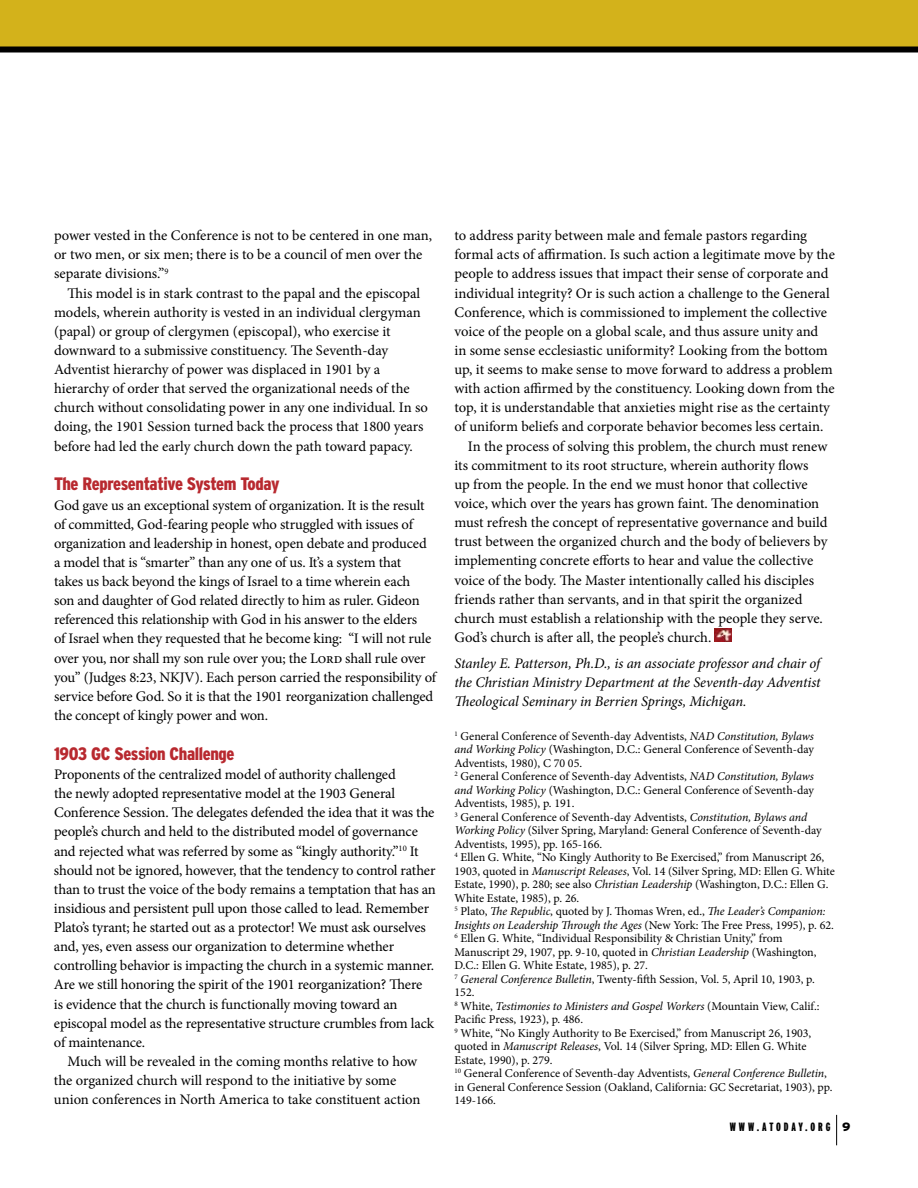
<style>
.page{position:relative;width:918px;height:1188px;background:#fff}
.page>*{position:absolute;margin:0;border:0;box-sizing:border-box;transform-origin:0 0}
.t1{font:900 condensed 18px "Interstate";letter-spacing:-.02em;color:#b8292f}
.t2{font:14.7px/19.2px "Minion Pro";letter-spacing:-.005em;color:#000}
.t3{font:italic 14.7px/19.2px "Minion Pro";letter-spacing:-.005em;color:#000;text-align:justify}
.t4{font:12px/13.5px "Minion Pro";color:#000}
.t5{font:900 extra-condensed 12px "Interstate";color:#000}
.s1{font-style:italic}
.s2{font-stretch:normal}
</style>
<div class="page">
<img style="left:715px;top:629px;width:17px;height:13px">
<hr style="left:836px;top:1115px;width:1px;height:30px;background:#000">
<div style="left:0;top:0;width:918px;height:49px;background:#d3b21b"></div>
<div style="left:0;top:46px;width:918px;height:6px;background:#000"></div>
<p class="t2" style="left:54px;top:226px;width:380px">power vested in the Conference is not to be centered in one man, or two men, or six men; there is to be a council of men over the separate divisions.”<sup>9</sup></p>
<p class="t2" style="left:54px;top:283px;width:375px;text-indent:13px">This model is in stark contrast to the papal and the episcopal models, wherein authority is vested in an individual clergyman (papal) or group of clergymen (episcopal), who exercise it downward to a submissive constituency. The Seventh-day Adventist hierarchy of power was displaced in 1901 by a hierarchy of order that served the organizational needs of the church without consolidating power in any one individual. In so doing, the 1901 Session turned back the process that 1800 years before had led the early church down the path toward papacy.</p>
<p class="t1" style="left:54px;top:474px;width:227px">The Representative System Today</p>
<p class="t2" style="left:54px;top:495px;width:384px">God gave us an exceptional system of organization. It is the result of committed, God-fearing people who struggled with issues of organization and leadership in honest, open debate and produced a model that is “smarter” than any one of us. It’s a system that<br>takes us back beyond the kings of Israel to a time wherein each<br>son and daughter of God related directly to him as ruler. Gideon referenced this relationship with God in his answer to the elders<br>of Israel when they requested that he become king: “I will not rule over you, nor shall my son rule over you; the Lord shall rule over you” (Judges 8:23, NKJV). Each person carried the responsibility of service before God. So it is that the 1901 reorganization challenged the concept of kingly power and won.</p>
<p class="t1" style="left:54px;top:744px;width:182px">1903 GC Session Challenge</p>
<p class="t2" style="left:54px;top:765px;width:383px">Proponents of the centralized model of authority challenged<br>the newly adopted representative model at the 1903 General Conference Session. The delegates defended the idea that it was the people’s church and held to the distributed model of governance and rejected what was referred by some as “kingly authority.”<sup>10</sup> It should not be ignored, however, that the tendency to control rather than to trust the voice of the body remains a temptation that has an insidious and persistent pull upon those called to lead. Remember Plato’s tyrant; he started out as a protector! We must ask ourselves and, yes, even assess our organization to determine whether controlling behavior is impacting the church in a systemic manner.<br>Are we still honoring the spirit of the 1901 reorganization? There<br>is evidence that the church is functionally moving toward an episcopal model as the representative structure crumbles from lack of maintenance.</p>
<p class="t2" style="left:54px;top:1052px;width:368px;text-indent:13px">Much will be revealed in the coming months relative to how the organized church will respond to the initiative by some union conferences in North America to take constituent action</p>
<p class="t2" style="left:454px;top:226px;width:354px">to address parity between male and female pastors regarding</p>
<p class="t2" style="left:454px;top:245px;width:382px">formal acts of affirmation. Is such action a legitimate move by the</p>
<p class="t2" style="left:454px;top:264px;width:376px">people to address issues that impact their sense of corporate and</p>
<p class="t2" style="left:454px;top:283px;width:377px">individual integrity? Or is such action a challenge to the General</p>
<p class="t2" style="left:454px;top:302px;width:374px">Conference, which is commissioned to implement the collective</p>
<p class="t2" style="left:454px;top:322px;width:365px">voice of the people on a global scale, and thus assure unity and</p>
<p class="t2" style="left:454px;top:341px;width:375px">in some sense ecclesiastic uniformity? Looking from the bottom</p>
<p class="t2" style="left:454px;top:360px;width:380px">up, it seems to make sense to move forward to address a problem</p>
<p class="t2" style="left:454px;top:379px;width:382px">with action affirmed by the constituency. Looking down from the</p>
<p class="t2" style="left:454px;top:398px;width:377px">top, it is understandable that anxieties might rise as the certainty</p>
<p class="t2" style="left:454px;top:417px;width:370px">of uniform beliefs and corporate behavior becomes less certain.</p>
<p class="t2" style="left:468px;top:436px;width:361px">In the process of solving this problem, the church must renew</p>
<p class="t2" style="left:454px;top:456px;width:356px">its commitment to its root structure, wherein authority flows</p>
<p class="t2" style="left:454px;top:475px;width:355px">up from the people. In the end we must honor that collective</p>
<p class="t2" style="left:454px;top:494px;width:366px">voice, which over the years has grown faint. The denomination</p>
<p class="t2" style="left:454px;top:513px;width:375px">must refresh the concept of representative governance and build</p>
<p class="t2" style="left:454px;top:532px;width:375px">trust between the organized church and the body of believers by</p>
<p class="t2" style="left:454px;top:551px;width:360px">implementing concrete efforts to hear and value the collective</p>
<p class="t2" style="left:454px;top:570px;width:361px">voice of the body. The Master intentionally called his disciples</p>
<p class="t2" style="left:454px;top:589px;width:350px">friends rather than servants, and in that spirit the organized</p>
<p class="t2" style="left:454px;top:609px;width:370px">church must establish a relationship with the people they serve.</p>
<p class="t2" style="left:454px;top:628px;width:258px">God’s church is after all, the people’s church.</p>
<p class="t3" style="left:454px;top:653px;width:368px">Stanley E. Patterson, Ph.D., is an associate professor and chair of the Christian Ministry Department at the Seventh-day Adventist Theological Seminary in Berrien Springs, Michigan.</p>
<p class="t4" style="left:454px;top:729px;width:382px"><sup>1</sup> General Conference of Seventh-day Adventists, <span class="s1">NAD Constitution, Bylaws<br>and Working Policy</span> (Washington, D.C.: General Conference of Seventh-day Adventists, 1980), C 70 05.<br><sup>2</sup> General Conference of Seventh-day Adventists, <span class="s1">NAD Constitution, Bylaws<br>and Working Policy</span> (Washington, D.C.: General Conference of Seventh-day Adventists, 1985), p. 191.<br><sup>3</sup> General Conference of Seventh-day Adventists, <span class="s1">Constitution, Bylaws and Working Policy</span> (Silver Spring, Maryland: General Conference of Seventh-day Adventists, 1995), pp. 165-166.<br><sup>4</sup> Ellen G. White, “No Kingly Authority to Be Exercised,” from Manuscript 26, 1903, quoted in <span class="s1">Manuscript Releases</span>, Vol. 14 (Silver Spring, MD: Ellen G. White Estate, 1990), p. 280; see also <span class="s1">Christian Leadership</span> (Washington, D.C.: Ellen G.<br>White Estate, 1985), p. 26.<br><sup>5</sup> Plato, <span class="s1">The Republic</span>, quoted by J. Thomas Wren, ed., <span class="s1">The Leader’s Companion:<br>Insights on Leadership Through the Ages</span> (New York: The Free Press, 1995), p. 62.<br><sup>6</sup> Ellen G. White, “Individual Responsibility &amp; Christian Unity,” from Manuscript 29, 1907, pp. 9-10, quoted in <span class="s1">Christian Leadership</span> (Washington, D.C.: Ellen G. White Estate, 1985), p. 27.<br><sup>7</sup> <span class="s1">General Conference Bulletin</span>, Twenty-fifth Session, Vol. 5, April 10, 1903, p.<br>152.<br><sup>8</sup> White, <span class="s1">Testimonies to Ministers and Gospel Workers</span> (Mountain View, Calif.:<br>Pacific Press, 1923), p. 486.<br><sup>9</sup> White, “No Kingly Authority to Be Exercised,” from Manuscript 26, 1903, quoted in <span class="s1">Manuscript Releases</span>, Vol. 14 (Silver Spring, MD: Ellen G. White Estate, 1990), p. 279.<br><sup>10</sup> General Conference of Seventh-day Adventists, <span class="s1">General Conference Bulletin</span>, in General Conference Session (Oakland, California: GC Secretariat, 1903), pp.<br>149-166.</p>
<p class="t5" style="left:730px;top:1121px;width:10px">WWW</p>
<p class="t5" style="left:757px;top:1121px;width:27px">.ATODA</p>
<p class="t5" style="left:798px;top:1121px;width:54px">Y.ORG <span class="s2">9</span></p>
</div>
